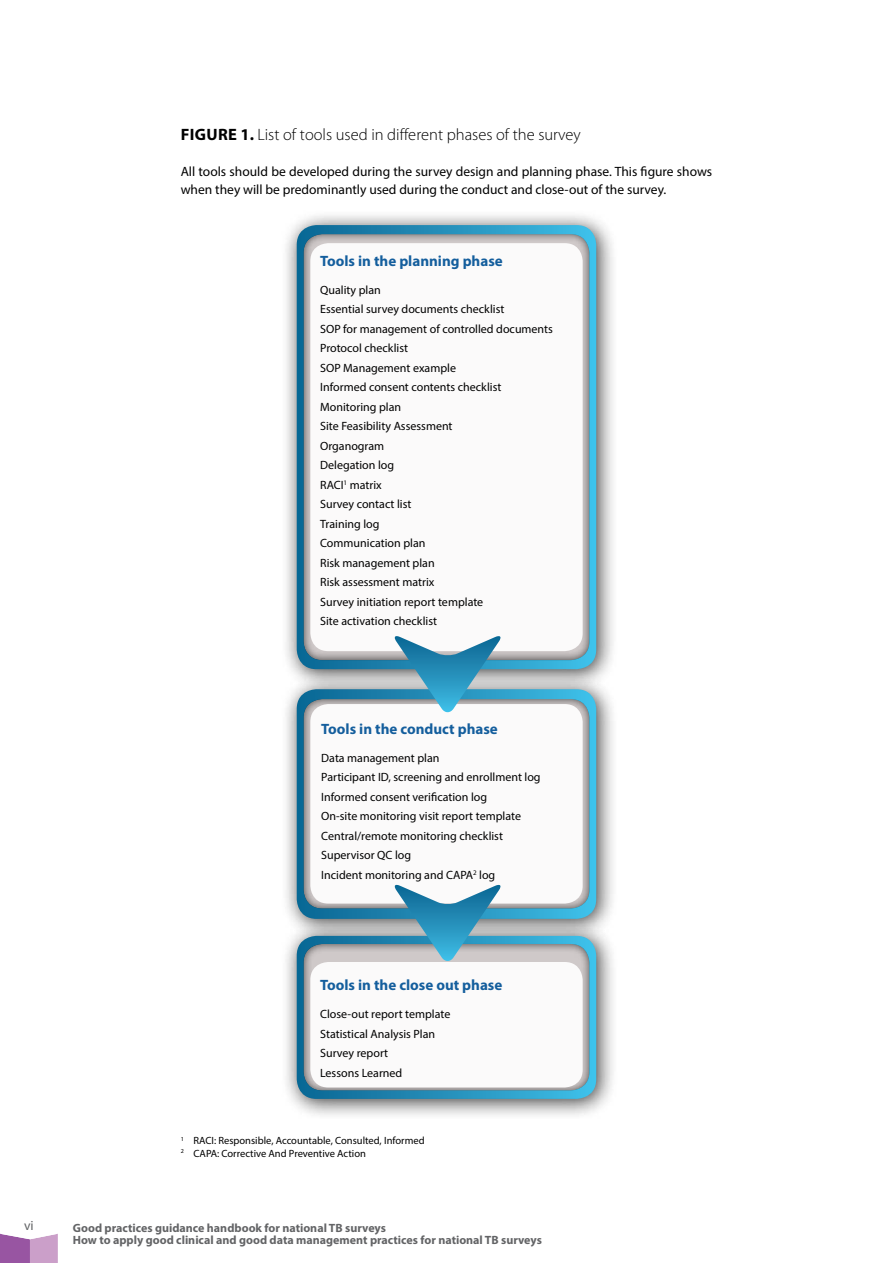
<style>
.page{position:relative;width:893px;height:1263px;background:#fff}
.page>*{position:absolute;margin:0;border:0;box-sizing:border-box;transform-origin:0 0}
.t1{font:300 16.5px "Myriad Pro";color:#000}
.t2{font:700 15px "Myriad Pro";color:#145e9d}
.t3{font:13.5px/18px "Myriad Pro";color:#000}
.t4{font:13.5px "Myriad Pro";color:#636466}
.t5{font:12px/19.5px "Myriad Pro";color:#000}
.t6{font:700 12px/12px "Myriad Pro";color:#636466}
.t7{font:10.5px/12.6px "Myriad Pro";color:#000}
.s1{font-weight:700}
</style>
<div class="page">
<svg style="left:0;top:1233px;width:58px;height:30px;background:#ba89be"></svg>
<div style="left:281px;top:209px;width:337px;height:482px;background:#000;opacity:.75"></div>
<div style="left:297px;top:225px;width:299px;height:444px;background:linear-gradient(to right,#0b6491,#40bfe8);border-radius:20px"></div>
<div style="left:281px;top:674px;width:337px;height:266px;background:#000;opacity:.75"></div>
<svg style="left:297px;top:689px;width:299px;height:230px;background:#2491bc"></svg>
<div style="left:281px;top:920px;width:337px;height:200px;background:#000;opacity:.75"></div>
<div style="left:297px;top:936px;width:299px;height:163px;background:linear-gradient(to right,#0b6491,#40bfe8);border-radius:20px"></div>
<div style="left:303px;top:234px;width:288px;height:426px;background:#000;opacity:.75"></div>
<div style="left:303px;top:699px;width:288px;height:210px;background:#000;opacity:.75"></div>
<div style="left:303px;top:943px;width:288px;height:149px;background:#000;opacity:.75"></div>
<div style="left:310px;top:243px;width:273px;height:408px;background:#fbfafa;border-radius:18px"></div>
<div style="left:310px;top:704px;width:273px;height:199px;background:#fbfafa;border-radius:18px"></div>
<div style="left:310px;top:962px;width:273px;height:125px;background:#fbfafa;border-radius:18px"></div>
<svg style="left:394px;top:636px;width:108px;height:77px"></svg>
<svg style="left:394px;top:884px;width:108px;height:78px"></svg>
<h1 class="t1" style="left:181px;top:125px;width:401px"><span class="s1">FIGURE 1.</span> List of tools used in different phases of the survey</h1>
<p class="t3" style="left:181px;top:162px;width:533px">All tools should be developed during the survey design and planning phase. This figure shows when they will be predominantly used during the conduct and close-out of the survey.</p>
<p class="t2" style="left:320px;top:251px;width:184px">Tools in the planning phase</p>
<p class="t5" style="left:320px;top:280px;width:234px">Quality plan<br>Essential survey documents checklist<br>SOP for management of controlled documents<br>Protocol checklist<br>SOP Management example<br>Informed consent contents checklist<br>Monitoring plan<br>Site Feasibility Assessment<br>Organogram<br>Delegation log<br>RACI<sup>1</sup> matrix<br>Survey contact list<br>Training log<br>Communication plan<br>Risk management plan<br>Risk assessment matrix<br>Survey initiation report template<br>Site activation checklist</p>
<p class="t2" style="left:321px;top:719px;width:178px">Tools in the conduct phase</p>
<p class="t5" style="left:321px;top:748px;width:221px">Data management plan<br>Participant ID, screening and enrollment log Informed consent verification log<br>On-site monitoring visit report template Central/remote monitoring checklist Supervisor QC log<br>Incident monitoring and CAPA<sup>2</sup> log</p>
<p class="t2" style="left:320px;top:975px;width:184px">Tools in the close out phase</p>
<p class="t5" style="left:320px;top:1004px;width:132px">Close-out report template<br>Statistical Analysis Plan<br>Survey report<br>Lessons Learned</p>
<p class="t7" style="left:181px;top:1134px;width:245px"><sup>1</sup> RACI: Responsible, Accountable, Consulted, Informed<br><sup>2</sup> CAPA: Corrective And Preventive Action</p>
<p class="t4" style="left:24px;top:1217px;width:11px">vi</p>
<p class="t6" style="left:73px;top:1221px;width:470px">Good practices guidance handbook for national TB surveys<br>How to apply good clinical and good data management practices for national TB surveys</p>
</div>
